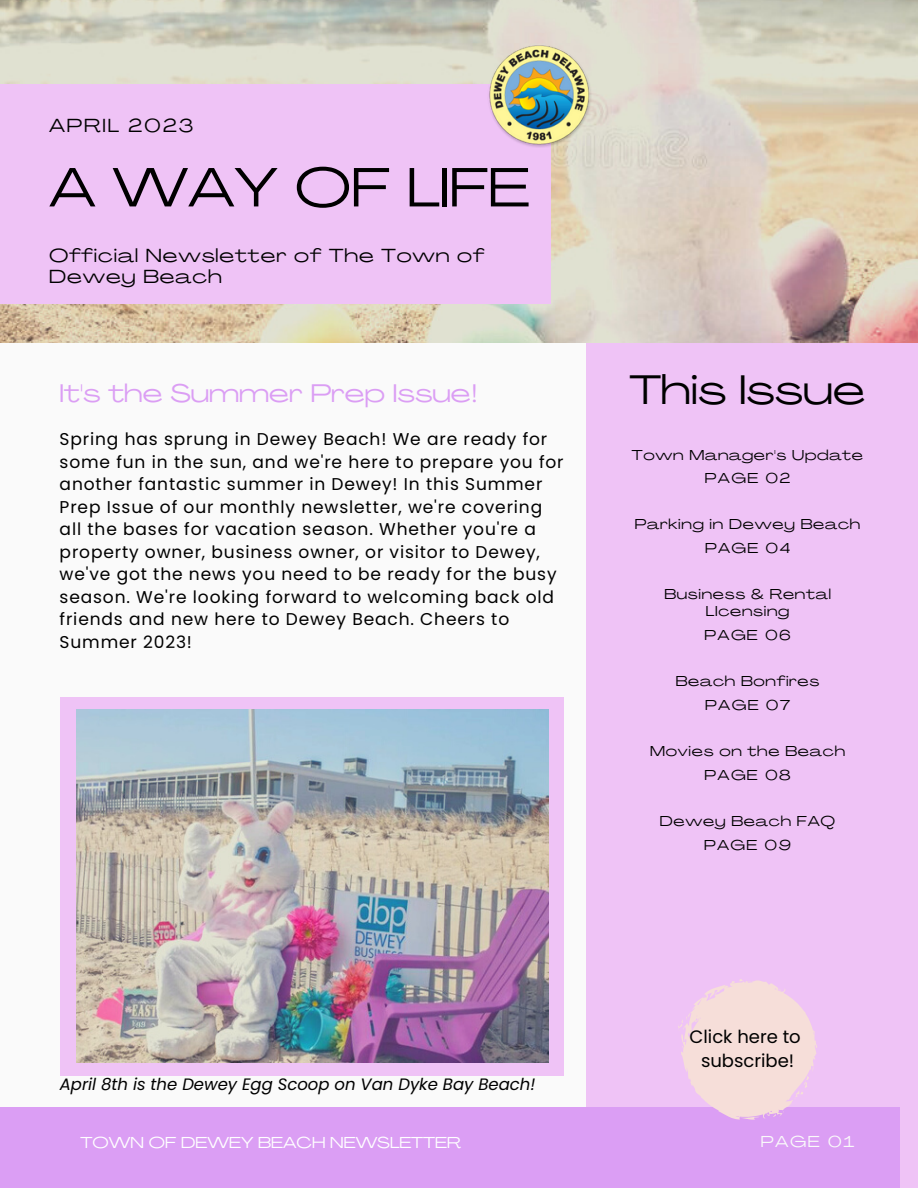
<style>
.page{position:relative;width:918px;height:1188px;background:#fafafa}
.page>*{position:absolute;margin:0;border:0;box-sizing:border-box;transform-origin:0 0}
.t1{font:54.45px "Agrandir Grand";color:#000}
.t2{font:40.65px "Agrandir Grand";color:#000}
.t3{font:25.05px "Agrandir Grand";color:#db9ef4}
.t4{font:18.75px/21.3px "Agrandir Grand";letter-spacing:.05em;color:#000}
.t5{font:18.75px "Agrandir Grand";letter-spacing:.1em;color:#000}
.t6{font:18px/24.8px "Poppins";color:#000;text-align:center}
.t7{font:17.1px/22.5px "Poppins";letter-spacing:.05em;color:#000}
.t8{font:italic 16.5px "Poppins";color:#000}
.t9{font:15.6px "Agrandir Grand";color:#fff}
.t10{font:15.6px "Agrandir Grand";letter-spacing:.1em;color:#fafafa}
.t11{font:14.25px/23.9px "Agrandir Grand";letter-spacing:.05em;color:#000;text-align:center}
</style>
<div class="page">
<div style="left:587px;top:315px;width:331px;height:873px;background:#efc3f6"></div>
<img style="left:0;top:0;width:918px;height:342px">
<div style="left:0;top:84px;width:550px;height:219px;background:#efc3f6"></div>
<img style="left:487px;top:42px;width:106px;height:106px">
<div style="left:60px;top:697px;width:503px;height:379px;background:#efc3f6"></div>
<img style="left:77px;top:710px;width:471px;height:353px">
<div style="left:0;top:1107px;width:899px;height:81px;background:#db9ef4"></div>
<svg style="left:678px;top:979px;width:139px;height:141px"></svg>
<p class="t5" style="left:49px;top:118px;width:146px">APRIL 2023</p>
<h1 class="t1" style="left:49px;top:166px;width:482px">A WAY OF LIFE</h1>
<p class="t4" style="left:49px;top:246px;width:437px">Official Newsletter of The Town of<br>Dewey Beach</p>
<h3 class="t3" style="left:60px;top:383px;width:420px">It's the Summer Prep Issue!</h3>
<p class="t7" style="left:60px;top:428px;width:506px">Spring has sprung in Dewey Beach! We are ready for some fun in the sun, and we're here to prepare you for another fantastic summer in Dewey! In this Summer Prep Issue of our monthly newsletter, we're covering all the bases for vacation season. Whether you're a property owner, business owner, or visitor to Dewey, we've got the news you need to be ready for the busy season. We're looking forward to welcoming back old friends and new here to Dewey Beach. Cheers to Summer 2023!</p>
<h2 class="t2" style="left:630px;top:374px;width:237px">This Issue</h2>
<p class="t11" style="left:632px;top:444px;width:233px">Town Manager's Update<br>PAGE 02</p>
<p class="t11" style="left:635px;top:514px;width:227px">Parking in Dewey Beach<br>PAGE 04</p>
<p class="t11" style="left:664px;top:587px;width:168px;line-height:16.8px">Business &amp; Rental<br>LIcensing</p>
<p class="t11" style="left:704px;top:625px;width:88px">PAGE 06</p>
<p class="t11" style="left:676px;top:671px;width:145px">Beach Bonfires<br>PAGE 07</p>
<p class="t11" style="left:650px;top:741px;width:196px">Movies on the Beach<br>PAGE 08</p>
<p class="t11" style="left:660px;top:810px;width:177px">Dewey Beach FAQ<br>PAGE 09</p>
<p class="t8" style="left:60px;top:1072px;width:477px">April 8th is the Dewey Egg Scoop on Van Dyke Bay Beach!</p>
<p class="t6" style="left:690px;top:1024px;width:113px">Click here to subscribe!</p>
<p class="t9" style="left:81px;top:1137px;width:382px">TOWN OF DEWEY BEACH NEWSLETTER</p>
<p class="t10" style="left:761px;top:1136px;width:95px">PAGE 01</p>
</div>
